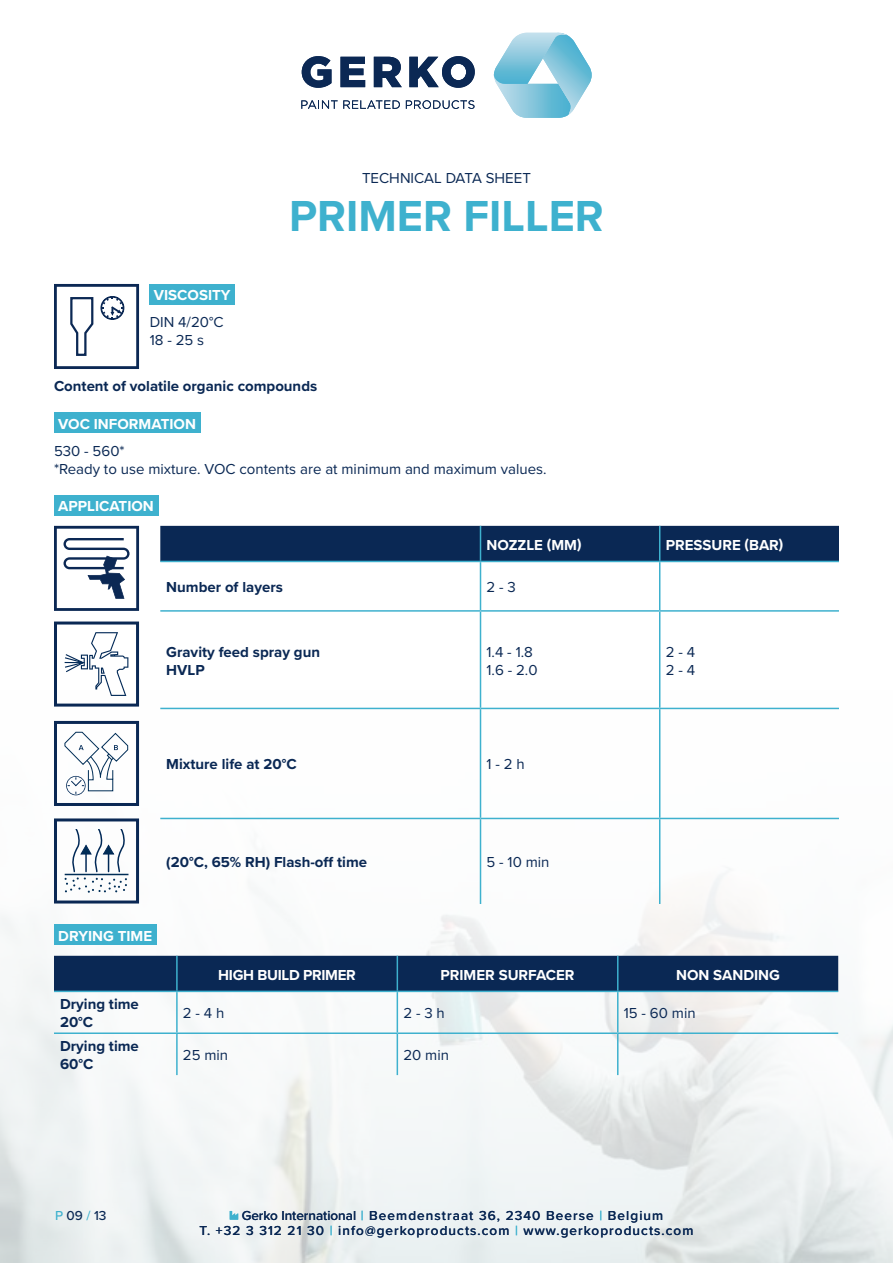
<style>
.page{position:relative;width:893px;height:1263px;background:#fff}
.page>*{position:absolute;margin:0;border:0;box-sizing:border-box;transform-origin:0 0}
.t1{font:700 45px "Proxima Nova";color:#3eb1ce}
.Alineastijl{font:15px "Proxima Nova";color:#0a2854}
.Alineastijl-2{font:700 15px/18px "Proxima Nova";color:#0a2854}
.t2{font:700 15px "Proxima Nova";color:#fff}
.t3{font:700 15px "Proxima Nova";letter-spacing:-.02em;color:#fff}
.t4{font:500 13.5px/15px "Proxima Nova";letter-spacing:.08em;color:#0a2854}
.s1{color:#3eb1ce}
</style>
<div class="page">
<img style="left:0;top:663px;width:893px;height:600px">
<svg style="left:301px;top:100px;width:99px;height:9px"></svg>
<svg style="left:406px;top:100px;width:68px;height:9px"></svg>
<svg style="left:302px;top:56px;width:29px;height:32px"></svg>
<svg style="left:340px;top:57px;width:25px;height:30px"></svg>
<svg style="left:374px;top:57px;width:28px;height:30px"></svg>
<svg style="left:409px;top:56px;width:66px;height:32px"></svg>
<svg style="left:494px;top:32px;width:98px;height:86px"></svg>
<svg style="left:230px;top:1211px;width:8px;height:8px"></svg>
<svg style="left:54px;top:284px;width:85px;height:85px"></svg>
<div style="left:150px;top:284px;width:85px;height:20px;background:#3eb1ce"></div>
<div style="left:54px;top:413px;width:146px;height:20px;background:#3eb1ce"></div>
<div style="left:54px;top:925px;width:103px;height:20px;background:#3eb1ce"></div>
<div style="left:54px;top:495px;width:104px;height:20px;background:#3eb1ce"></div>
<svg style="left:65px;top:632px;width:63px;height:64px"></svg>
<div style="left:54px;top:621px;width:85px;height:85px;border:3px solid #0a2854"></div>
<svg style="left:54px;top:526px;width:85px;height:85px"></svg>
<svg style="left:65px;top:731px;width:63px;height:64px"></svg>
<div style="left:54px;top:721px;width:85px;height:85px;border:3px solid #0a2854"></div>
<hr style="left:65px;top:874px;width:63px;height:1px;background:#002d56">
<svg style="left:65px;top:829px;width:62px;height:64px"></svg>
<div style="left:54px;top:818px;width:85px;height:85px;border:3px solid #0a2854"></div>
<div style="left:160px;top:526px;width:679px;height:35px;background:#0a2854"></div>
<hr style="left:480px;top:526px;width:1px;height:35px;background:#3eb1ce">
<hr style="left:659px;top:526px;width:1px;height:35px;background:#3eb1ce">
<hr style="left:480px;top:562px;width:1px;height:48px;background:#3eb1ce">
<hr style="left:480px;top:612px;width:1px;height:96px;background:#3eb1ce">
<hr style="left:480px;top:709px;width:1px;height:109px;background:#3eb1ce">
<hr style="left:480px;top:819px;width:1px;height:85px;background:#3eb1ce">
<hr style="left:659px;top:562px;width:1px;height:48px;background:#3eb1ce">
<hr style="left:659px;top:612px;width:1px;height:96px;background:#3eb1ce">
<hr style="left:659px;top:709px;width:1px;height:109px;background:#3eb1ce">
<hr style="left:659px;top:819px;width:1px;height:85px;background:#3eb1ce">
<hr style="left:160px;top:561px;width:320px;height:1px;background:#3eb1ce">
<hr style="left:480px;top:561px;width:180px;height:1px;background:#3eb1ce">
<hr style="left:660px;top:561px;width:179px;height:1px;background:#3eb1ce">
<hr style="left:160px;top:610px;width:320px;height:2px;background:#3eb1ce">
<hr style="left:480px;top:610px;width:180px;height:2px;background:#3eb1ce">
<hr style="left:660px;top:610px;width:179px;height:2px;background:#3eb1ce">
<hr style="left:160px;top:708px;width:320px;height:1px;background:#3eb1ce">
<hr style="left:480px;top:708px;width:180px;height:1px;background:#3eb1ce">
<hr style="left:660px;top:708px;width:179px;height:1px;background:#3eb1ce">
<hr style="left:160px;top:818px;width:320px;height:1px;background:#3eb1ce">
<hr style="left:480px;top:818px;width:180px;height:1px;background:#3eb1ce">
<hr style="left:660px;top:818px;width:179px;height:1px;background:#3eb1ce">
<div style="left:54px;top:956px;width:784px;height:35px;background:#0a2854"></div>
<hr style="left:176px;top:956px;width:2px;height:35px;background:#3eb1ce">
<hr style="left:397px;top:956px;width:1px;height:35px;background:#3eb1ce">
<hr style="left:617px;top:956px;width:1px;height:35px;background:#3eb1ce">
<hr style="left:176px;top:992px;width:2px;height:40px;background:#3eb1ce">
<hr style="left:176px;top:1034px;width:2px;height:41px;background:#3eb1ce">
<hr style="left:397px;top:992px;width:1px;height:40px;background:#3eb1ce">
<hr style="left:617px;top:992px;width:1px;height:40px;background:#3eb1ce">
<hr style="left:397px;top:1034px;width:1px;height:41px;background:#3eb1ce">
<hr style="left:617px;top:1034px;width:1px;height:41px;background:#3eb1ce">
<hr style="left:54px;top:991px;width:123px;height:1px;background:#3eb1ce">
<hr style="left:177px;top:991px;width:220px;height:1px;background:#3eb1ce">
<hr style="left:397px;top:991px;width:221px;height:1px;background:#3eb1ce">
<hr style="left:618px;top:991px;width:220px;height:1px;background:#3eb1ce">
<hr style="left:54px;top:1032px;width:123px;height:2px;background:#3eb1ce">
<hr style="left:177px;top:1032px;width:220px;height:2px;background:#3eb1ce">
<hr style="left:397px;top:1032px;width:221px;height:2px;background:#3eb1ce">
<hr style="left:618px;top:1032px;width:220px;height:2px;background:#3eb1ce">
<p class="Alineastijl" style="left:362px;top:167px;width:170px">TECHNICAL DATA SHEET</p>
<p class="t1" style="left:289px;top:182px;width:316px">PRIMER FILLER</p>
<p class="t2" style="left:154px;top:284px;width:78px">VISCOSITY</p>
<p class="Alineastijl" style="left:150px;top:311px;width:75px">DIN 4/20°C</p>
<p class="Alineastijl" style="left:150px;top:329px;width:56px">18 - 25 s</p>
<p class="Alineastijl-2" style="left:54px;top:377px;width:265px">Content of volatile organic compounds</p>
<p class="t2" style="left:58px;top:413px;width:139px">VOC INFORMATION</p>
<p class="Alineastijl" style="left:54px;top:439px;width:72px">530 - 560*</p>
<p class="Alineastijl" style="left:54px;top:457px;width:494px">*Ready to use mixture. VOC contents are at minimum and maximum values.</p>
<p class="t2" style="left:58px;top:495px;width:97px">APPLICATION</p>
<p class="t2" style="left:486px;top:533px;width:96px">NOZZLE (MM)</p>
<p class="t2" style="left:666px;top:533px;width:119px">PRESSURE (BAR)</p>
<p class="Alineastijl-2" style="left:166px;top:578px;width:118px">Number of layers</p>
<p class="Alineastijl" style="left:486px;top:576px;width:31px">2 - 3</p>
<p class="Alineastijl-2" style="left:166px;top:642px;width:155px">Gravity feed spray gun</p>
<p class="Alineastijl-2" style="left:166px;top:660px;width:40px">HVLP</p>
<p class="Alineastijl" style="left:486px;top:640px;width:48px">1.4 - 1.8</p>
<p class="Alineastijl" style="left:486px;top:658px;width:53px">1.6 - 2.0</p>
<p class="Alineastijl" style="left:666px;top:640px;width:31px">2 - 4</p>
<p class="Alineastijl" style="left:666px;top:658px;width:31px">2 - 4</p>
<p class="Alineastijl-2" style="left:166px;top:755px;width:132px">Mixture life at 20°C</p>
<p class="Alineastijl" style="left:486px;top:753px;width:40px">1 - 2 h</p>
<p class="Alineastijl-2" style="left:166px;top:853px;width:202px">(20°C, 65% RH) Flash-off time</p>
<p class="Alineastijl" style="left:486px;top:851px;width:64px">5 - 10 min</p>
<p class="t2" style="left:58px;top:925px;width:95px">DRYING TIME</p>
<p class="t3" style="left:218px;top:963px;width:139px">HIGH BUILD PRIMER</p>
<p class="t2" style="left:440px;top:963px;width:136px">PRIMER SURFACER</p>
<p class="t2" style="left:676px;top:963px;width:105px">NON SANDING</p>
<p class="Alineastijl-2" style="left:60px;top:995px;width:80px">Drying time<br>20°C</p>
<p class="Alineastijl" style="left:183px;top:1002px;width:43px">2 - 4 h</p>
<p class="Alineastijl" style="left:403px;top:1002px;width:43px">2 - 3 h</p>
<p class="Alineastijl" style="left:624px;top:1002px;width:73px">15 - 60 min</p>
<p class="Alineastijl-2" style="left:60px;top:1037px;width:80px">Drying time<br>60°C</p>
<p class="Alineastijl" style="left:183px;top:1044px;width:47px">25 min</p>
<p class="Alineastijl" style="left:403px;top:1044px;width:47px">20 min</p>
<p class="t4" style="left:55px;top:1207px;width:53px"><span class="s1">P</span> 09 <span class="s1">/</span> 13</p>
<p class="t4" style="left:199px;top:1207px;width:495px;text-indent:42px">Gerko International <span class="s1">|</span> Beemdenstraat 36, 2340 Beerse <span class="s1">|</span> Belgium<br>T. +32 3 312 21 30 <span class="s1">|</span> info@gerkoproducts.com <span class="s1">|</span> www.gerkoproducts.com</p>
</div>
